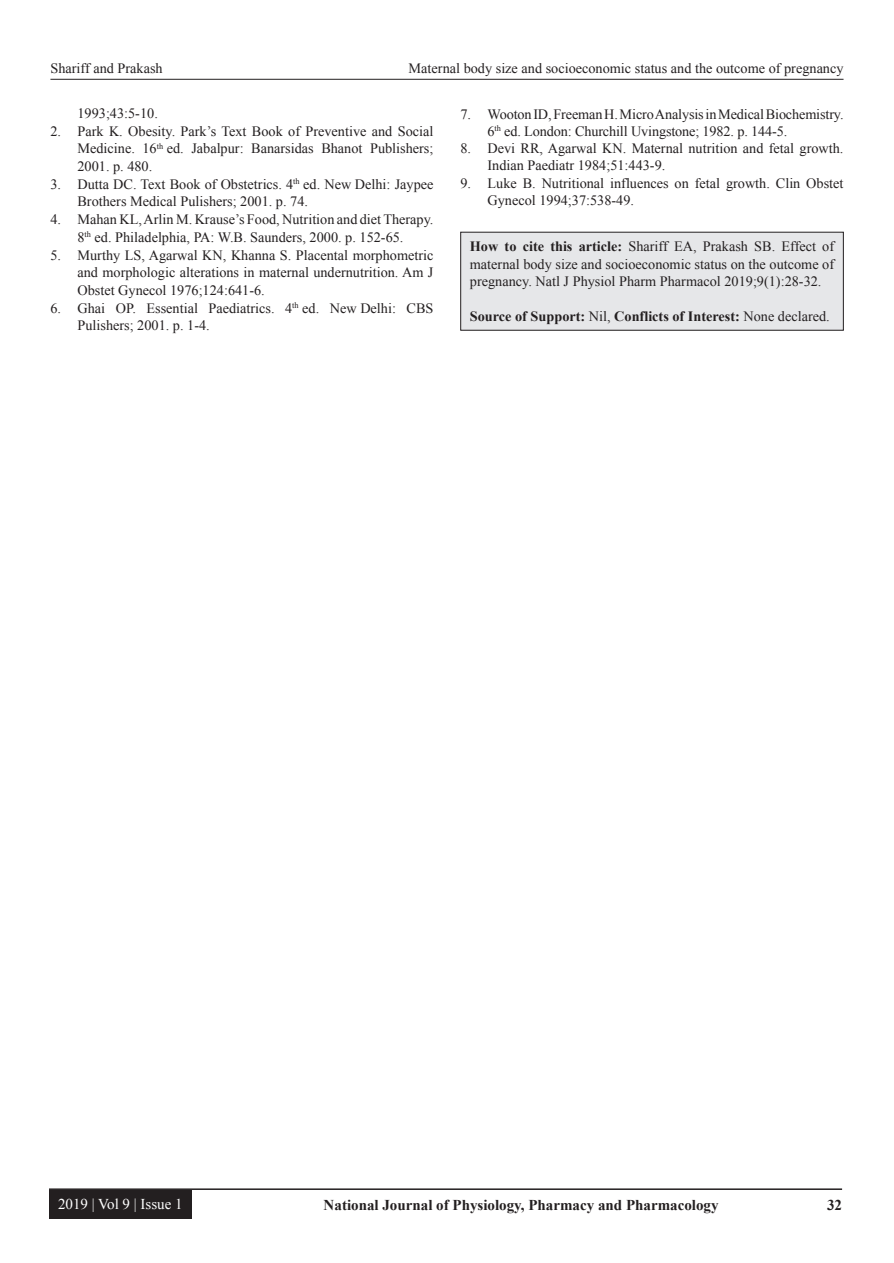
<style>
.page{position:relative;width:894px;height:1263px;background:#fff}
.page>*{position:absolute;margin:0;border:0;box-sizing:border-box;transform-origin:0 0}
.t1{font:700 15px "Times New Roman";color:#231f20}
.t2{font:15px "Times New Roman";color:#fff}
.REF{font:14.25px/17.7px "Times New Roman";color:#231f20}
.HTC{font:14.25px/17.2px "Times New Roman";color:#231f20;text-align:justify}
.HTC-2{font:700 14.25px "Times New Roman";color:#231f20}
.s1{font-weight:700}
.s2{font-weight:400}
</style>
<div class="page">
<hr style="left:50px;top:79px;width:793px;height:1px;background:#231f20">
<hr style="left:49px;top:1188px;width:792px;height:1px;background:#231f20">
<div style="left:49px;top:1189px;width:143px;height:29px;background:#231f20"></div>
<div style="left:460px;top:232px;width:383px;height:98px;background:#e6e7e9"></div>
<p class="HTC" style="left:50px;top:59px;width:114px">Shariff and Prakash</p>
<p class="HTC" style="left:408px;top:59px;width:436px">Maternal body size and socioeconomic status and the outcome of pregnancy</p>
<p class="REF" style="left:77px;top:104px;width:82px">1993;43:5-10.</p>
<p class="REF" style="left:77px;top:122px;width:357px;text-align:justify;text-indent:-27px">2. Park K. Obesity. Park’s Text Book of Preventive and Social Medicine. 16<sup>th</sup> ed. Jabalpur: Banarsidas Bhanot Publishers; 2001. p. 480.</p>
<p class="REF" style="left:77px;top:175px;width:357px;text-indent:-27px">3. Dutta DC. Text Book of Obstetrics. 4<sup>th</sup> ed. New Delhi: Jaypee<br>Brothers Medical Pulishers; 2001. p. 74.</p>
<p class="REF" style="left:50px;top:210px;width:384px;text-align:center">4. Mahan KL, Arlin M. Krause’s Food, Nutrition and diet Therapy.<br>8<sup>th</sup> ed. Philadelphia, PA: W.B. Saunders, 2000. p. 152-65.</p>
<p class="REF" style="left:77px;top:246px;width:357px;text-align:justify;text-indent:-27px">5. Murthy LS, Agarwal KN, Khanna S. Placental morphometric and morphologic alterations in maternal undernutrition. Am J Obstet Gynecol 1976;124:641-6.</p>
<p class="REF" style="left:77px;top:299px;width:357px;text-indent:-27px">6. Ghai OP. Essential Paediatrics. 4<sup>th</sup> ed. New Delhi: CBS<br>Pulishers; 2001. p. 1-4.</p>
<p class="REF" style="left:487px;top:105px;width:357px;line-height:17.2px;text-indent:-27px">7. Wooton ID, Freeman H. Micro Analysis in Medical Biochemistry.<br>6<sup>th</sup> ed. London: Churchill Uvingstone; 1982. p. 144-5.</p>
<p class="REF" style="left:487px;top:140px;width:357px;line-height:17.2px;text-indent:-27px">8. Devi RR, Agarwal KN. Maternal nutrition and fetal growth.<br>Indian Paediatr 1984;51:443-9.</p>
<p class="REF" style="left:487px;top:174px;width:357px;line-height:17.2px;text-indent:-27px">9. Luke B. Nutritional influences on fetal growth. Clin Obstet<br>Gynecol 1994;37:538-49.</p>
<p class="HTC" style="left:469px;top:238px;width:365px"><span class="s1">How to cite this article:</span> Shariff EA, Prakash SB. Effect of maternal body size and socioeconomic status on the outcome of pregnancy. Natl J Physiol Pharm Pharmacol 2019;9(1):28-32.</p>
<p class="HTC-2" style="left:469px;top:306px;width:361px">Source of Support: <span class="s2">Nil,</span> Conflicts of Interest: <span class="s2">None declared.</span></p>
<p class="t2" style="left:58px;top:1194px;width:126px">2019 | Vol 9 | Issue 1</p>
<p class="t1" style="left:323px;top:1194px;width:396px">National Journal of Physiology, Pharmacy and Pharmacology</p>
<p class="t1" style="left:826px;top:1194px;width:16px">32</p>
</div>
